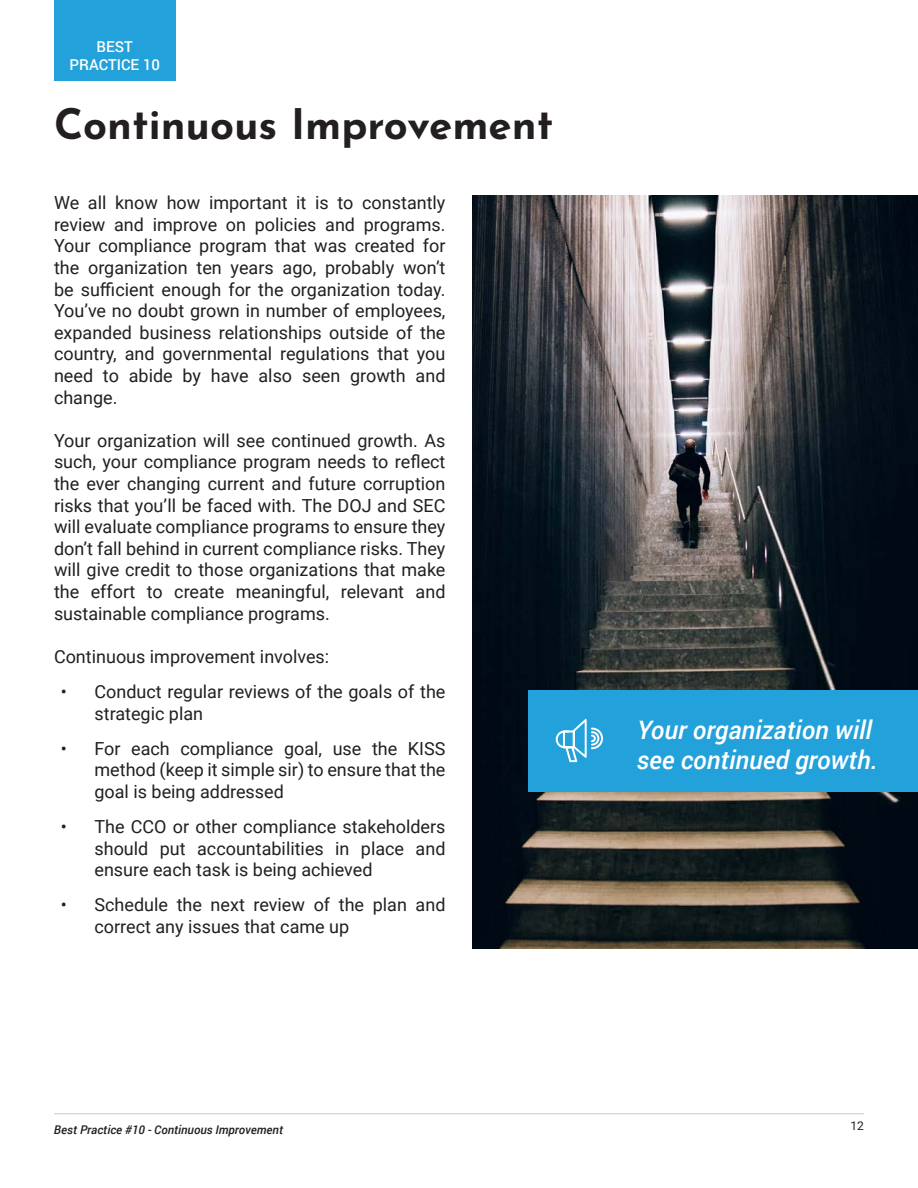
<style>
.page{position:relative;width:918px;height:1188px;background:#fff}
.page>*{position:absolute;margin:0;border:0;box-sizing:border-box;transform-origin:0 0}
.t1{font:700 42px "Josefin Sans";color:#231f20}
.t2{font:italic 500 25.5px/30.6px "Roboto";color:#fff}
.t3{font:18px/21.6px "Roboto";color:#231f20;text-align:justify}
.t4{font:500 15px/18px "Roboto";color:#fff;text-align:center}
.t5{font:italic 500 12px "Roboto";color:#231f20}
.t6{font:12px "Roboto";color:#231f20}
</style>
<div class="page">
<hr style="left:54px;top:1113px;width:810px;height:1px;background:#cdcaca">
<div style="left:54px;top:0;width:122px;height:81px;background:#22a1db"></div>
<img style="left:472px;top:196px;width:446px;height:752px">
<div style="left:529px;top:690px;width:389px;height:101px;background:#22a1db"></div>
<svg style="left:556px;top:719px;width:47px;height:43px"></svg>
<p class="t4" style="left:69px;top:37px;width:92px">BEST<br>PRACTICE 10</p>
<p class="t1" style="left:54px;top:93px;width:501px">Continuous Improvement</p>
<p class="t3" style="left:54px;top:191px;width:393px">We all know how important it is to constantly review and improve on policies and programs.<br>Your compliance program that was created for the organization ten years ago, probably won’t be sufficient enough for the organization today.<br>You’ve no doubt grown in number of employees, expanded business relationships outside of the country, and governmental regulations that you need to abide by have also seen growth and change.</p>
<p class="t3" style="left:54px;top:429px;width:393px">Your organization will see continued growth. As such, your compliance program needs to reflect the ever changing current and future corruption risks that you’ll be faced with. The DOJ and SEC will evaluate compliance programs to ensure they don’t fall behind in current compliance risks. They will give credit to those organizations that make the effort to create meaningful, relevant and sustainable compliance programs.</p>
<p class="t3" style="left:54px;top:645px;width:277px">Continuous improvement involves:</p>
<p class="t3" style="left:94px;top:680px;width:353px;text-indent:-34px">• Conduct regular reviews of the goals of the strategic plan</p>
<p class="t3" style="left:94px;top:737px;width:353px;text-indent:-34px">• For each compliance goal, use the KISS method (keep it simple sir) to ensure that the goal is being addressed</p>
<p class="t3" style="left:94px;top:815px;width:353px;text-indent:-34px">• The CCO or other compliance stakeholders should put accountabilities in place and ensure each task is being achieved</p>
<p class="t3" style="left:94px;top:893px;width:353px;text-indent:-34px">• Schedule the next review of the plan and correct any issues that came up</p>
<p class="t2" style="left:637px;top:713px;width:242px">Your organization will see continued growth.</p>
<p class="t5" style="left:54px;top:1121px;width:231px">Best Practice #10 - Continuous Improvement</p>
<p class="t6" style="left:851px;top:1118px;width:15px">12</p>
</div>
